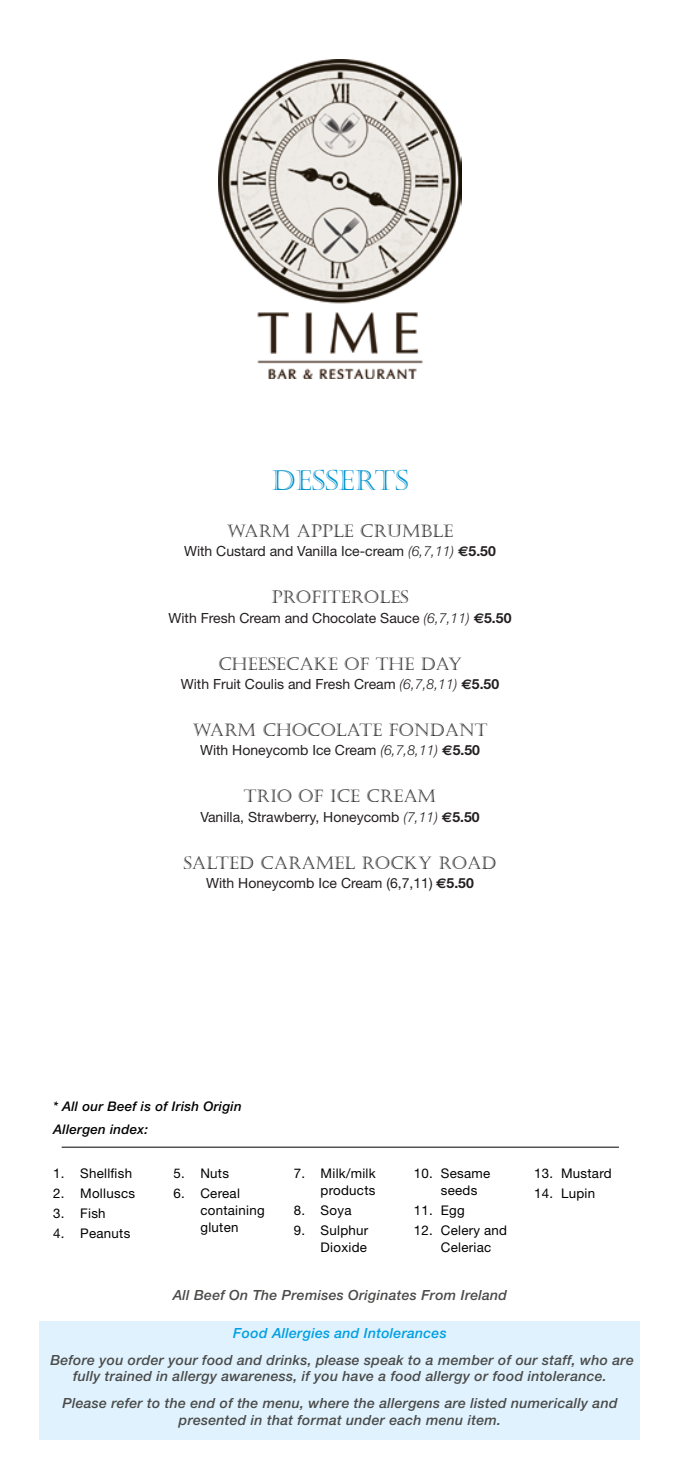
<style>
.page{position:relative;width:680px;height:1479px;background:#fff}
.page>*{position:absolute;margin:0;border:0;box-sizing:border-box;transform-origin:0 0}
.t1{font:28px "Castellar";color:#0093d0}
.t2{font:17.5px "Castellar";color:#231f20}
.t3{font:italic 500 14px/16.8px "Helvetica Neue LT Std";letter-spacing:.02em;color:#4a4a49;text-align:center}
.t4{font:14px "Helvetica Neue LT Std";color:#231f20}
.t5{font:italic 500 14px "Helvetica Neue LT Std";letter-spacing:.02em;color:#009fe3}
.t6{font:13.3px/17.2px "Helvetica Neue LT Std";letter-spacing:.02em;color:#000}
.t7{font:italic 500 13.3px "Helvetica Neue LT Std";letter-spacing:.02em;color:#000}
.s1{font-weight:300;font-style:italic}
.s2{font-family:"Euro Sans Std";font-weight:700}
.s3{font-family:"Helvetica Neue";font-weight:700}
</style>
<div class="page">
<img style="left:219px;top:60px;width:242px;height:318px">
<hr style="left:62px;top:1146px;width:557px;height:1px;background:#000">
<div style="left:40px;top:1320px;width:600px;height:119px;background:#dff2fd"></div>
<h1 class="t1" style="left:271px;top:464px;width:121px">DESSERTS</h1>
<p class="t2" style="left:227px;top:521px;width:228px">WARM APPLE CRUMBLE</p>
<p class="t4" style="left:184px;top:543px;width:313px">With Custard and Vanilla Ice-cream <span class="s1">(6,7,11)</span> <span class="s2">€</span><span class="s3">5.50</span></p>
<p class="t2" style="left:271px;top:587px;width:137px">PROFITEROLES</p>
<p class="t4" style="left:168px;top:609px;width:344px">With Fresh Cream and Chocolate Sauce <span class="s1">(6,7,11)</span> <span class="s2">€</span><span class="s3">5.50</span></p>
<p class="t2" style="left:218px;top:653px;width:245px">CHEESECAKE OF THE DAY</p>
<p class="t4" style="left:181px;top:675px;width:320px">With Fruit Coulis and Fresh Cream <span class="s1">(6,7,8,11)</span> <span class="s2">€</span><span class="s3">5.50</span></p>
<p class="t2" style="left:192px;top:720px;width:296px">WARM CHOCOLATE FONDANT</p>
<p class="t4" style="left:200px;top:742px;width:281px">With Honeycomb Ice Cream <span class="s1">(6,7,8,11)</span> <span class="s2">€</span><span class="s3">5.50</span></p>
<p class="t2" style="left:244px;top:786px;width:193px">TRIO OF ICE CREAM</p>
<p class="t4" style="left:200px;top:808px;width:281px">Vanilla, Strawberry, Honeycomb <span class="s1">(7,11)</span> <span class="s2">€</span><span class="s3">5.50</span></p>
<p class="t2" style="left:183px;top:852px;width:314px">SALTED CARAMEL ROCKY ROAD</p>
<p class="t4" style="left:206px;top:874px;width:269px">With Honeycomb Ice Cream (6,7,11) <span class="s2">€</span><span class="s3">5.50</span></p>
<p class="t7" style="left:53px;top:1098px;width:190px">* All our Beef is of Irish Origin</p>
<p class="t7" style="left:53px;top:1121px;width:96px">Allergen index:</p>
<p class="t6" style="left:53px;top:1164px;width:80px">1. Shellfish</p>
<p class="t6" style="left:53px;top:1184px;width:83px">2. Molluscs</p>
<p class="t6" style="left:53px;top:1204px;width:54px">3. Fish</p>
<p class="t6" style="left:53px;top:1224px;width:79px">4. Peanuts</p>
<p class="t6" style="left:173px;top:1164px;width:57px">5. Nuts</p>
<p class="t6" style="left:200px;top:1184px;width:66px;text-indent:-27px">6. Cereal containing gluten</p>
<p class="t6" style="left:294px;top:1164px;width:84px;text-align:right">7. Milk/milk products</p>
<p class="t6" style="left:294px;top:1201px;width:59px">8. Soya</p>
<p class="t6" style="left:294px;top:1221px;width:76px;text-align:right">9. Sulphur<br>Dioxide</p>
<p class="t6" style="left:441px;top:1164px;width:51px;text-indent:-27px">10. Sesame seeds</p>
<p class="t6" style="left:414px;top:1201px;width:52px">11. Egg</p>
<p class="t6" style="left:441px;top:1221px;width:68px;text-indent:-27px">12. Celery and<br>Celeriac</p>
<p class="t3" style="left:173px;top:1286px;width:336px">All Beef On The Premises Originates From Ireland</p>
<p class="t6" style="left:534px;top:1164px;width:79px">13. Mustard</p>
<p class="t6" style="left:534px;top:1184px;width:63px">14. Lupin</p>
<p class="t5" style="left:233px;top:1324px;width:215px">Food Allergies and Intolerances</p>
<p class="t3" style="left:50px;top:1350px;width:585px">Before you order your food and drinks, please speak to a member of our staff, who are fully trained in allergy awareness, if you have a food allergy or food intolerance.</p>
<p class="t3" style="left:62px;top:1394px;width:556px">Please refer to the end of the menu, where the allergens are listed numerically and presented in that format under each menu item.</p>
</div>
